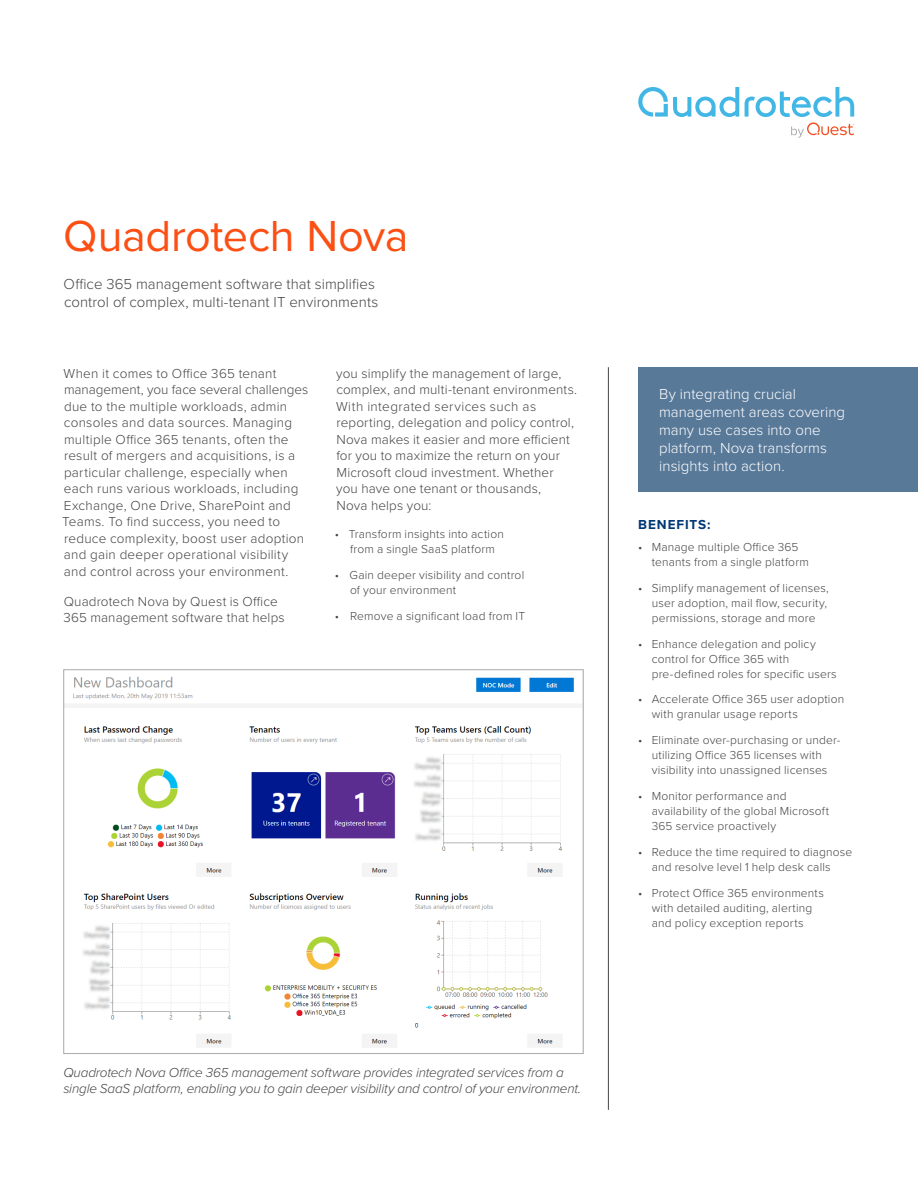
<style>
.page{position:relative;width:918px;height:1188px;background:#fff}
.page>*{position:absolute;margin:0;border:0;box-sizing:border-box;transform-origin:0 0}
.Headline{font:45px "Proxima Nova";letter-spacing:-.005em;color:#fb4f14}
.Callout_Box_Small{font:300 15px/18px "Proxima Nova";letter-spacing:.005em;color:#fff}
.Sub_Head{font:300 15px/18px "Proxima Nova";letter-spacing:.005em;color:#444}
.Body{font:300 13.5px/16.5px "Proxima Nova";letter-spacing:.02em;color:#444}
.t1{font:italic 300 13.5px/16.5px "Proxima Nova";letter-spacing:-.015em;color:#444}
.Section_Heading_1{font:700 13.5px "Proxima Nova";letter-spacing:.07em;color:#003876}
.t2{font:300 12px/15px "Proxima Nova";letter-spacing:.015em;color:#444}
</style>
<div class="page">
<hr style="left:608px;top:367px;width:1px;height:743px;background:#444">
<div style="left:638px;top:367px;width:280px;height:125px;background:#597999"></div>
<img style="left:65px;top:676px;width:517px;height:371px">
<svg style="left:638px;top:87px;width:101px;height:30px"></svg>
<svg style="left:745px;top:87px;width:109px;height:51px"></svg>
<p class="Headline" style="left:63px;top:210px;width:347px">Quadrotech Nova</p>
<p class="Sub_Head" style="left:64px;top:275px;width:316px">Office 365 management software that simplifies control of complex, multi-tenant IT environments</p>
<p class="Body" style="left:62px;top:365px;width:248px">When it comes to Office 365 tenant management, you face several challenges due to the multiple workloads, admin consoles and data sources. Managing multiple Office 365 tenants, often the result of mergers and acquisitions, is a particular challenge, especially when each runs various workloads, including Exchange, One Drive, SharePoint and Teams. To find success, you need to reduce complexity, boost user adoption and gain deeper operational visibility and control across your environment.</p>
<p class="Body" style="left:64px;top:593px;width:223px">Quadrotech Nova by Quest is Office<br>365 management software that helps</p>
<p class="Body" style="left:336px;top:365px;width:243px">you simplify the management of large, complex, and multi-tenant environments.<br>With integrated services such as reporting, delegation and policy control, Nova makes it easier and more efficient for you to maximize the return on your Microsoft cloud investment. Whether you have one tenant or thousands,<br>Nova helps you:</p>
<p class="t2" style="left:335px;top:526px;width:171px;text-align:center">• Transform insights into action from a single SaaS platform</p>
<p class="t2" style="left:350px;top:567px;width:176px;text-indent:-15px">• Gain deeper visibility and control of your environment</p>
<p class="t2" style="left:335px;top:608px;width:192px">• Remove a significant load from IT</p>
<p class="t1" style="left:63px;top:1063px;width:519px">Quadrotech Nova Office 365 management software provides integrated services from a single SaaS platform, enabling you to gain deeper visibility and control of your environment.</p>
<p class="Callout_Box_Small" style="left:659px;top:385px;width:188px">By integrating crucial management areas covering many use cases into one platform, Nova transforms insights into action.</p>
<p class="Section_Heading_1" style="left:638px;top:515px;width:74px">BENEFITS:</p>
<p class="t2" style="left:652px;top:539px;width:159px;text-indent:-14px">• Manage multiple Office 365 tenants from a single platform</p>
<p class="t2" style="left:652px;top:580px;width:179px;text-indent:-14px">• Simplify management of licenses, user adoption, mail flow, security, permissions, storage and more</p>
<p class="t2" style="left:652px;top:636px;width:186px;text-indent:-14px">• Enhance delegation and policy control for Office 365 with pre-defined roles for specific users</p>
<p class="t2" style="left:652px;top:691px;width:194px;text-indent:-14px">• Accelerate Office 365 user adoption with granular usage reports</p>
<p class="t2" style="left:638px;top:732px;width:204px;text-align:center">• Eliminate over-purchasing or under&shy;utilizing Office 365 licenses with visibility into unassigned licenses</p>
<p class="t2" style="left:652px;top:788px;width:179px;text-indent:-14px">• Monitor performance and availability of the global Microsoft<br>365 service proactively</p>
<p class="t2" style="left:652px;top:844px;width:202px;text-indent:-14px">• Reduce the time required to diagnose and resolve level 1 help desk calls</p>
<p class="t2" style="left:638px;top:885px;width:187px;text-align:center">• Protect Office 365 environments with detailed auditing, alerting<br>and policy exception reports</p>
</div>
